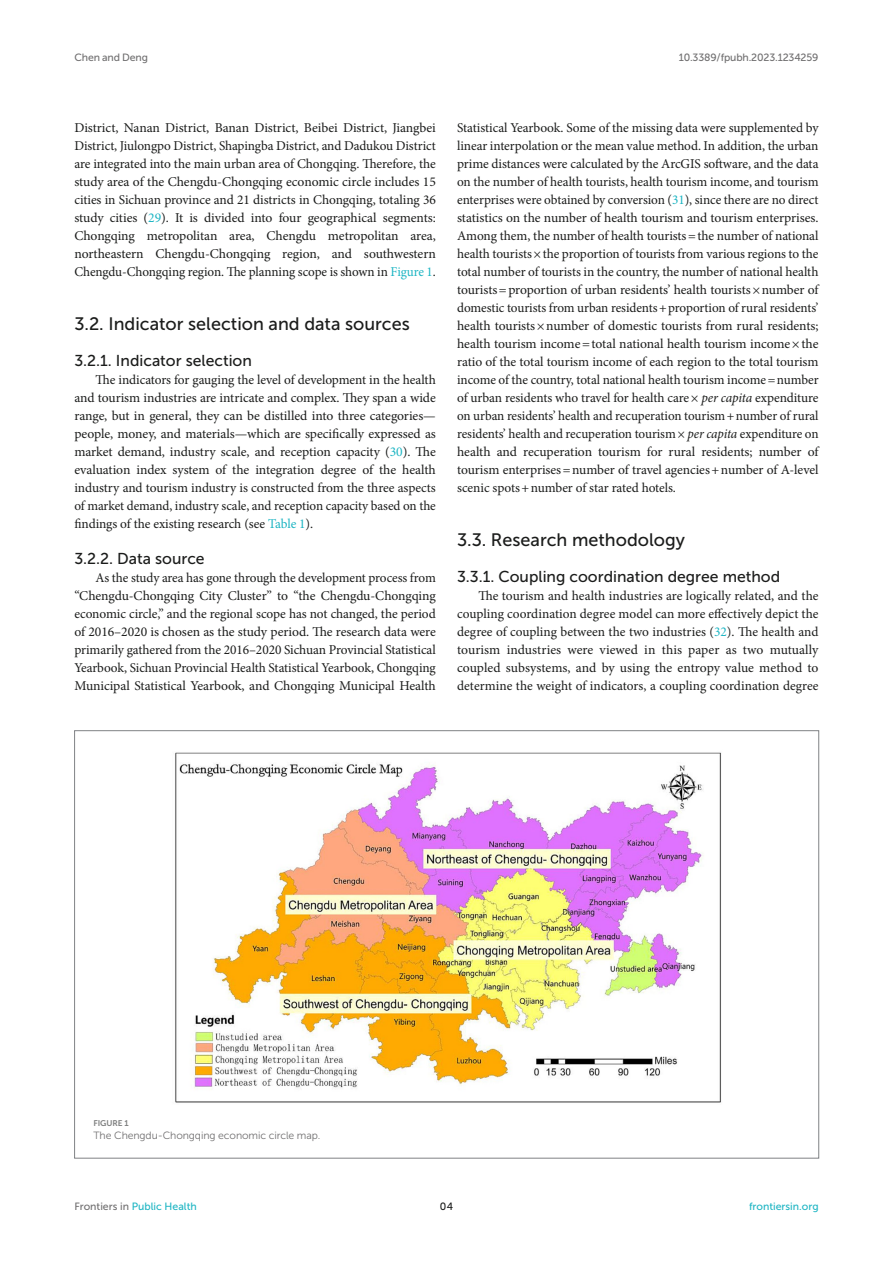
<style>
.page{position:relative;width:893px;height:1263px;background:#fff}
.page>*{position:absolute;margin:0;border:0;box-sizing:border-box;transform-origin:0 0}
.HEAD_2{font:18px "Museo Sans 500";color:#1b1c1b}
.HEAD_3_after_HEAD_2{font:15.75px "Museo Sans 500";color:#1b1c1b}
.HEAD_3{font:15.75px "Museo Sans 500";color:#1b1c1b}
.TEXT_FLUSH{font:13.5px/18px "Minion Pro";letter-spacing:-.005em;color:#1b1c1b;text-align:justify}
.t1{font:10.5px "Museo Sans 500";color:#1db5c3}
.FIG_LEG{font:10.5px "Museo Sans 300";letter-spacing:-.01em;color:#706f70}
.t2{font:10.5px "Museo Sans 500";letter-spacing:-.015em;color:#706f70}
.t3{font:10.5px "Museo Sans 500";color:#1b1c1b}
.FIG_HD{font:8.25px "Museo Sans 700";letter-spacing:-.01em;color:#7e7f7f}
.s1{color:#1db5c3}
.s2{font-style:italic}
.s3{color:#706f70}
</style>
<div class="page">
<img style="left:175px;top:752px;width:546px;height:351px">
<p class="t2" style="left:74px;top:51px;width:75px">Chen and Deng</p>
<p class="t2" style="left:679px;top:51px;width:141px">10.3389/fpubh.2023.1234259</p>
<p class="TEXT_FLUSH" style="left:74px;top:119px;width:363px">District, Nanan District, Banan District, Beibei District, Jiangbei District, Jiulongpo District, Shapingba District, and Dadukou District are integrated into the main urban area of Chongqing. Therefore, the study area of the Chengdu-Chongqing economic circle includes 15 cities in Sichuan province and 21 districts in Chongqing, totaling 36 study cities (<span class="s1">29</span>). It is divided into four geographical segments:<br>Chongqing metropolitan area, Chengdu metropolitan area, northeastern Chengdu-Chongqing region, and southwestern Chengdu-Chongqing region. The planning scope is shown in <span class="s1">Figure 1</span>.</p>
<p class="HEAD_2" style="left:74px;top:314px;width:337px">3.2. Indicator selection and data sources</p>
<p class="HEAD_3_after_HEAD_2" style="left:74px;top:352px;width:179px">3.2.1. Indicator selection</p>
<p class="TEXT_FLUSH" style="left:74px;top:371px;width:363px;text-indent:21px">The indicators for gauging the level of development in the health and tourism industries are intricate and complex. They span a wide range, but in general, they can be distilled into three categories— people, money, and materials—which are specifically expressed as market demand, industry scale, and reception capacity (<span class="s1">30</span>). The evaluation index system of the integration degree of the health industry and tourism industry is constructed from the three aspects of market demand, industry scale, and reception capacity based on the findings of the existing research (see <span class="s1">Table 1</span>).</p>
<p class="HEAD_3" style="left:74px;top:550px;width:132px">3.2.2. Data source</p>
<p class="TEXT_FLUSH" style="left:74px;top:569px;width:363px;text-indent:21px">As the study area has gone through the development process from “Chengdu-Chongqing City Cluster” to “the Chengdu-Chongqing economic circle,” and the regional scope has not changed, the period of 2016–2020 is chosen as the study period. The research data were primarily gathered from the 2016–2020 Sichuan Provincial Statistical Yearbook, Sichuan Provincial Health Statistical Yearbook, Chongqing Municipal Statistical Yearbook, and Chongqing Municipal Health</p>
<p class="TEXT_FLUSH" style="left:457px;top:119px;width:363px">Statistical Yearbook. Some of the missing data were supplemented by linear interpolation or the mean value method. In addition, the urban prime distances were calculated by the ArcGIS software, and the data on the number of health tourists, health tourism income, and tourism enterprises were obtained by conversion (<span class="s1">31</span>), since there are no direct statistics on the number of health tourism and tourism enterprises.<br>Among them, the number of health tourists=the number of national health tourists×the proportion of tourists from various regions to the total number of tourists in the country, the number of national health tourists=proportion of urban residents’ health tourists×number of domestic tourists from urban residents+proportion of rural residents’ health tourists×number of domestic tourists from rural residents; health tourism income=total national health tourism income×the ratio of the total tourism income of each region to the total tourism income of the country, total national health tourism income=number of urban residents who travel for health care× <span class="s2">per capita</span> expenditure on urban residents’ health and recuperation tourism+number of rural residents’ health and recuperation tourism× <span class="s2">per capita</span> expenditure on health and recuperation tourism for rural residents; number of tourism enterprises=number of travel agencies+number of A-level scenic spots+number of star rated hotels.</p>
<p class="HEAD_2" style="left:457px;top:530px;width:229px">3.3. Research methodology</p>
<p class="HEAD_3_after_HEAD_2" style="left:457px;top:568px;width:325px">3.3.1. Coupling coordination degree method</p>
<p class="TEXT_FLUSH" style="left:457px;top:587px;width:363px;text-indent:21px">The tourism and health industries are logically related, and the coupling coordination degree model can more effectively depict the degree of coupling between the two industries (<span class="s1">32</span>). The health and tourism industries were viewed in this paper as two mutually coupled subsystems, and by using the entropy value method to determine the weight of indicators, a coupling coordination degree</p>
<p class="FIG_HD" style="left:94px;top:1118px;width:37px">FIGURE 1</p>
<p class="FIG_LEG" style="left:94px;top:1130px;width:228px">The Chengdu-Chongqing economic circle map.</p>
<p class="t1" style="left:74px;top:1200px;width:124px"><span class="s3">Frontiers in</span> Public Health</p>
<p class="t3" style="left:440px;top:1200px;width:15px">04</p>
<p class="t1" style="left:749px;top:1200px;width:71px">frontiersin.org</p>
</div>
